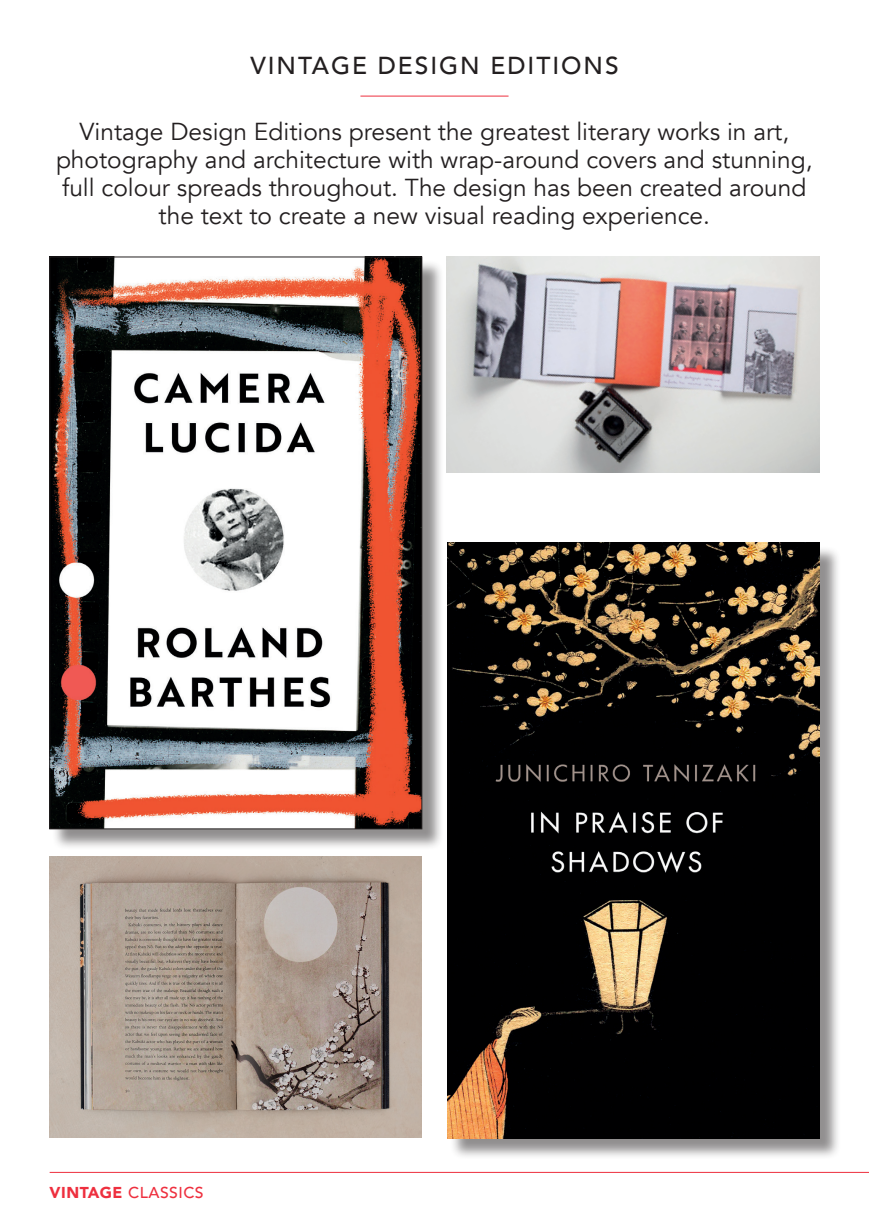
<style>
.page{position:relative;width:869px;height:1228px;background:#fff}
.page>*{position:absolute;margin:0;border:0;box-sizing:border-box;transform-origin:0 0}
.t1{font:24.5px/28px "Avenir";color:#231f20;text-align:center}
.t2{font:500 24.5px "Avenir";letter-spacing:.08em;color:#231f20}
.t3{font:500 15.75px "Avenir";letter-spacing:.03em;color:#ee2f3e}
.s1{font-weight:900}
</style>
<div class="page">
<hr style="left:50px;top:1172px;width:818px;height:1px;background:#ee2f3e">
<hr style="left:360px;top:96px;width:148px;height:1px;background:#ee2f3e">
<div style="left:52px;top:259px;width:391px;height:592px;background:#231f20;opacity:.5"></div>
<img style="left:51px;top:259px;width:369px;height:568px">
<img style="left:49px;top:856px;width:372px;height:281px">
<div style="left:449px;top:545px;width:391px;height:615px;background:#231f20;opacity:.5"></div>
<img style="left:447px;top:543px;width:371px;height:595px">
<img style="left:446px;top:257px;width:372px;height:216px">
<p class="t2" style="left:250px;top:45px;width:370px">VINTAGE DESIGN EDITIONS</p>
<p class="t1" style="left:56px;top:118px;width:757px">Vintage Design Editions present the greatest literary works in art, photography and architecture with wrap-around covers and stunning, full colour spreads throughout. The design has been created around the text to create a new visual reading experience.</p>
<p class="t3" style="left:50px;top:1179px;width:155px"><span class="s1">VINTAGE</span> CLASSICS</p>
</div>
